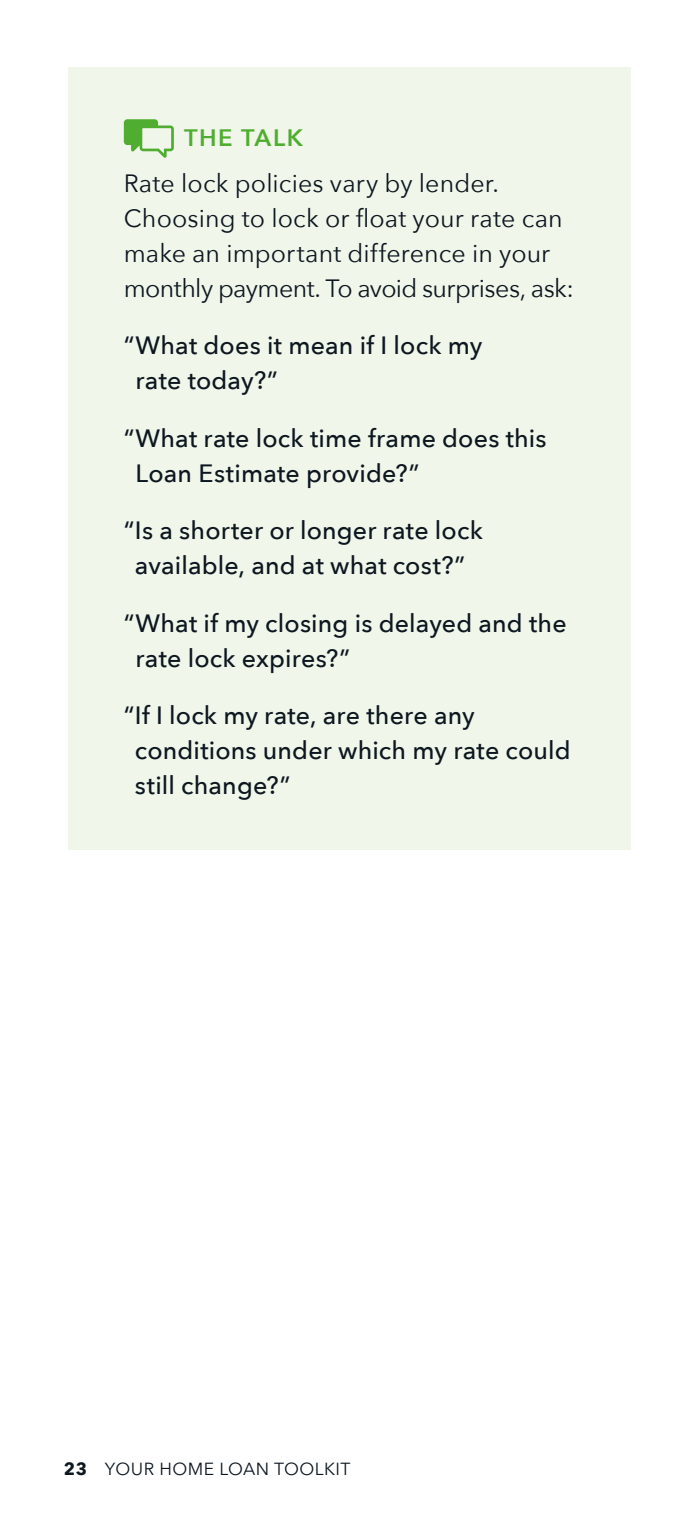
<style>
.page{position:relative;width:698px;height:1530px;background:#fff}
.page>*{position:absolute;margin:0;border:0;box-sizing:border-box;transform-origin:0 0}
.t1{font:500 25px/35px "Avenir Next";letter-spacing:.005em;color:#0d1720}
.t2{font:25px/35px "Avenir Next";color:#0d1720}
.t3{font:600 23.75px "Avenir Next";letter-spacing:.065em;color:#4fad2f}
.t4{font:17.5px "Avenir Next";letter-spacing:.025em;color:#0d1720}
.s1{font-weight:700}
</style>
<div class="page">
<div style="left:68px;top:68px;width:562px;height:783px;background:#f1f6ea"></div>
<p class="t3" style="left:184px;top:117px;width:120px">THE TALK</p>
<p class="t2" style="left:124px;top:164px;width:451px">Rate lock policies vary by lender.<br>Choosing to lock or float your rate can make an important difference in your monthly payment. To avoid surprises, ask:</p>
<p class="t1" style="left:135px;top:327px;width:348px;text-indent:-12px">“What does it mean if I lock my rate today?”</p>
<p class="t1" style="left:135px;top:420px;width:412px;text-indent:-12px">“What rate lock time frame does this<br>Loan Estimate provide?”</p>
<p class="t1" style="left:124px;top:512px;width:360px;text-align:center">“Is a shorter or longer rate lock available, and at what cost?”</p>
<p class="t1" style="left:135px;top:605px;width:432px;text-indent:-12px">“What if my closing is delayed and the rate lock expires?”</p>
<p class="t1" style="left:135px;top:697px;width:437px;text-indent:-11px">“If I lock my rate, are there any conditions under which my rate could still change?”</p>
<p class="t4" style="left:64px;top:1454px;width:288px"><span class="s1">23</span> YOUR HOME LOAN TOOLKIT</p>
</div>
